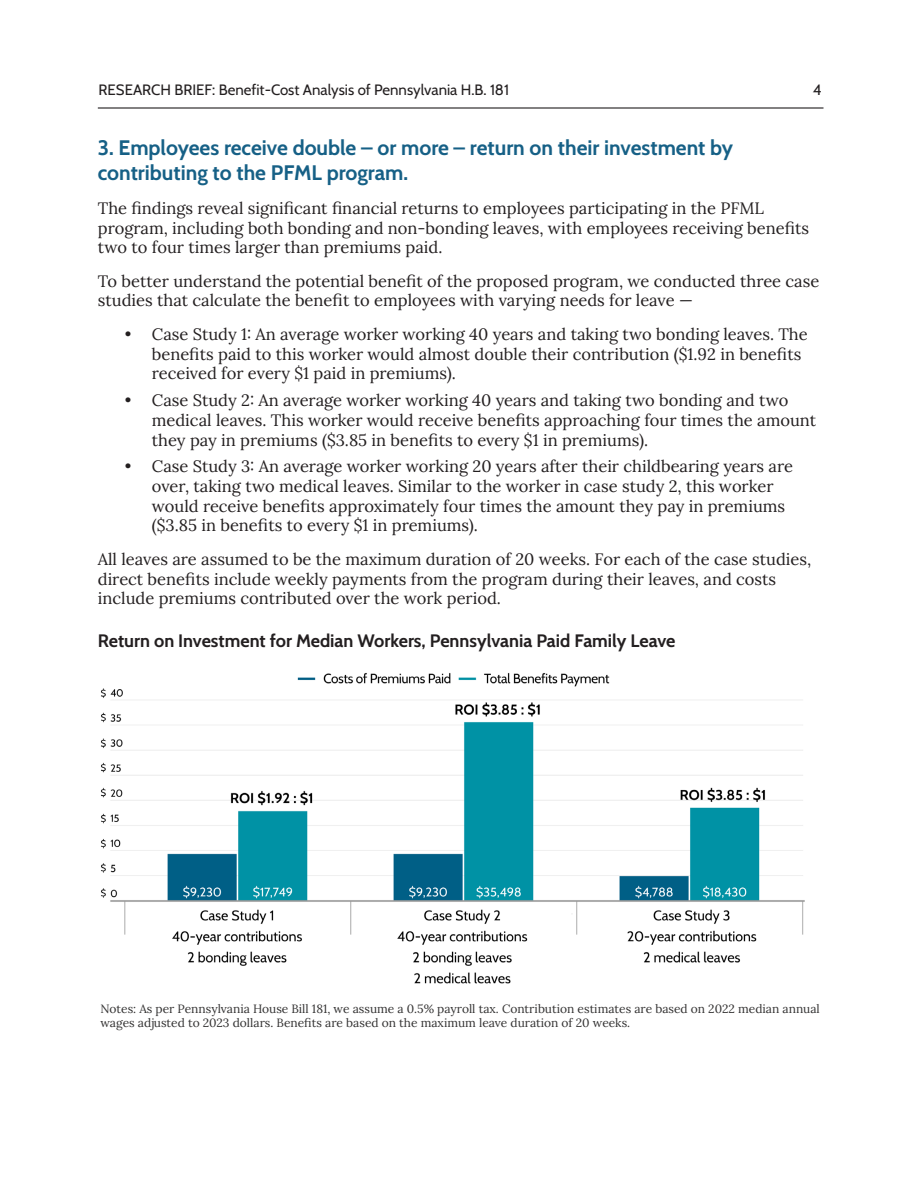
<style>
.page{position:relative;width:918px;height:1188px;background:#fff}
.page>*{position:absolute;margin:0;border:0;box-sizing:border-box;transform-origin:0 0}
.t1{font:700 21px/25.2px "Cabin";color:#166086}
.t2{font:700 18px "Cabin";color:#231f20}
.t3{font:16.5px/19.8px "Lora";color:#231f20}
.t4{font:15px "Cabin";color:#231f20}
.t5{font:12px/14.4px "Lora";color:#333232}
</style>
<div class="page">
<hr style="left:98px;top:107px;width:726px;height:2px;background:#231f20">
<img style="left:101px;top:673px;width:704px;height:311px">
<p class="t4" style="left:99px;top:78px;width:412px">RESEARCH BRIEF: Benefit-Cost Analysis of Pennsylvania H.B. 181</p>
<p class="t4" style="left:813px;top:78px;width:10px">4</p>
<p class="t1" style="left:98px;top:134px;width:637px">3. Employees receive double – or more – return on their investment by contributing to the PFML program.</p>
<p class="t3" style="left:98px;top:197px;width:713px">The findings reveal significant financial returns to employees participating in the PFML program, including both bonding and non-bonding leaves, with employees receiving benefits two to four times larger than premiums paid.</p>
<p class="t3" style="left:98px;top:270px;width:723px">To better understand the potential benefit of the proposed program, we conducted three case studies that calculate the benefit to employees with varying needs for leave —</p>
<p class="t3" style="left:152px;top:323px;width:657px;text-indent:-27px">• Case Study 1: An average worker working 40 years and taking two bonding leaves. The benefits paid to this worker would almost double their contribution ($1.92 in benefits received for every $1 paid in premiums).</p>
<p class="t3" style="left:152px;top:389px;width:666px;text-indent:-27px">• Case Study 2: An average worker working 40 years and taking two bonding and two medical leaves. This worker would receive benefits approaching four times the amount they pay in premiums ($3.85 in benefits to every $1 in premiums).</p>
<p class="t3" style="left:152px;top:455px;width:643px;text-indent:-27px">• Case Study 3: An average worker working 20 years after their childbearing years are over, taking two medical leaves. Similar to the worker in case study 2, this worker would receive benefits approximately four times the amount they pay in premiums ($3.85 in benefits to every $1 in premiums).</p>
<p class="t3" style="left:98px;top:548px;width:715px">All leaves are assumed to be the maximum duration of 20 weeks. For each of the case studies, direct benefits include weekly payments from the program during their leaves, and costs include premiums contributed over the work period.</p>
<p class="t2" style="left:98px;top:627px;width:579px">Return on Investment for Median Workers, Pennsylvania Paid Family Leave</p>
<p class="t5" style="left:100px;top:1000px;width:721px">Notes: As per Pennsylvania House Bill 181, we assume a 0.5% payroll tax. Contribution estimates are based on 2022 median annual wages adjusted to 2023 dollars. Benefits are based on the maximum leave duration of 20 weeks.</p>
</div>
